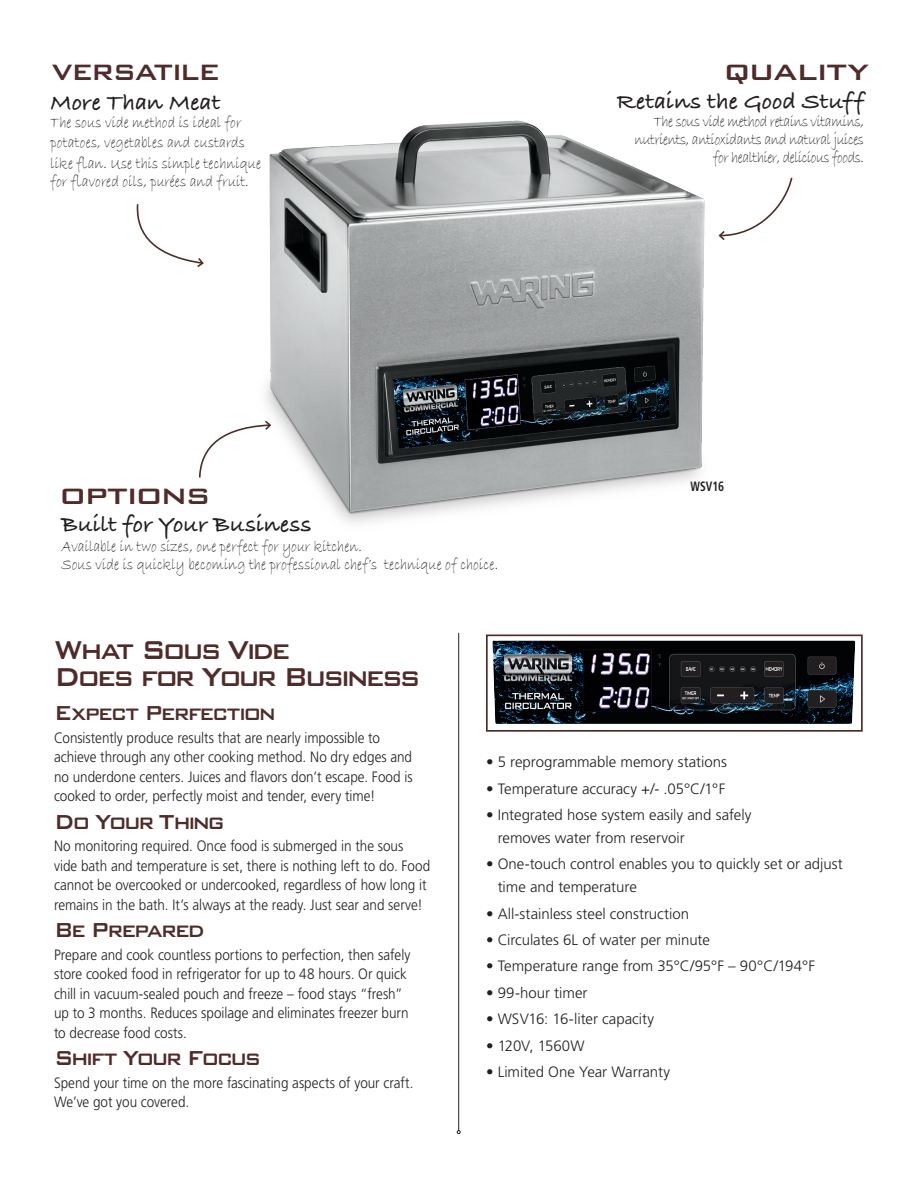
<style>
.page{position:relative;width:918px;height:1188px;background:#fff}
.page>*{position:absolute;margin:0;border:0;box-sizing:border-box;transform-origin:0 0}
.bullets{font:500 34.5px/27px "Bank Gothic BT";letter-spacing:-.095em;color:#4f2b29;scale:.9 1}
.t1{font:500 29.7px "Bank Gothic BT";letter-spacing:-.065em;color:#4f2b29}
.t2{font:500 29.7px "Bank Gothic BT";letter-spacing:-.095em;color:#4f2b29;scale:1.08 1}
.t3{font:500 29.7px "Bank Gothic BT";letter-spacing:-.065em;color:#4f2b29;scale:1.08 1}
.bullets-2{font:500 27px "Bank Gothic BT";letter-spacing:-.085em;color:#4f2b29;scale:.9 1}
.bullets-3{font:700 24px "Bradley Hand ITC Std";letter-spacing:.005em;color:#231f20}
.bullets-4{font:16.5px/18px "Bradley Hand ITC Std";letter-spacing:-.005em;color:#231f20;scale:.85 1}
.bullets-5{font:16.5px/18px "Bradley Hand ITC Std";letter-spacing:-.035em;color:#231f20;text-align:right;scale:.85 1}
.bullets-6{font:300 15px/19.5px "Frutiger LT Std";color:#231f20;scale:.9 1}
.bullets-7{font:300 15px/23.1px "Frutiger LT Std";color:#231f20}
.bullets-8{font:700 condensed 13.5px "Frutiger LT Std";letter-spacing:.005em;color:#231f20;scale:.85 1}
</style>
<div class="page">
<img style="left:265px;top:120px;width:440px;height:403px">
<img style="left:492px;top:640px;width:364px;height:84px">
<div style="left:486px;top:635px;width:377px;height:97px;border:2px solid #4f2b29"></div>
<svg style="left:199px;top:419px;width:73px;height:60px"></svg>
<svg style="left:136px;top:204px;width:68px;height:64px"></svg>
<svg style="left:718px;top:177px;width:75px;height:64px"></svg>
<hr style="left:458px;top:633px;width:1px;height:498px;background:#231f20">
<svg style="left:457px;top:1130px;width:4px;height:4px"></svg>
<p class="t1" style="left:52px;top:56px;width:170px">VERSATILE</p>
<p class="bullets-3" style="left:51px;top:89px;width:172px">More Than Meat</p>
<p class="bullets-4" style="left:51px;top:114px;width:226px">The sous vide method is ideal for</p>
<p class="bullets-4" style="left:51px;top:135px;width:230px">potatoes, vegetables and custards</p>
<p class="bullets-4" style="left:51px;top:155px;width:249px">like flan. Use this simple technique for flavored oils, purées and fruit.</p>
<p class="t2" style="left:59px;top:480px;width:142px">OPTIONS</p>
<p class="bullets-3" style="left:62px;top:510px;width:252px">Built for Your Business</p>
<p class="bullets-4" style="left:62px;top:539px;width:515px">Available in two sizes, one perfect for your kitchen.<br>Sous vide is quickly becoming the professional chef’s technique of choice.</p>
<p class="t3" style="left:723px;top:57px;width:136px">QUALITY</p>
<p class="bullets-3" style="left:617px;top:88px;width:249px">Retains the Good Stuff</p>
<p class="bullets-5" style="left:635px;top:114px;width:271px">The sous vide method retains vitamins, nutrients, antioxidants and natural juices for healthier, delicious foods.</p>
<p class="bullets-8" style="left:690px;top:479px;width:41px">WSV16</p>
<p class="bullets" style="left:54px;top:636px;width:409px">What Sous Vide<br>Does for Your Business</p>
<p class="bullets-2" style="left:54px;top:699px;width:248px">Expect Perfection</p>
<p class="bullets-6" style="left:54px;top:728px;width:400px">Consistently produce results that are nearly impossible to achieve through any other cooking method. No dry edges and no underdone centers. Juices and flavors don’t escape. Food is cooked to order, perfectly moist and tender, every time!</p>
<p class="bullets-2" style="left:54px;top:807px;width:191px">Do Your Thing</p>
<p class="bullets-6" style="left:54px;top:837px;width:420px">No monitoring required. Once food is submerged in the sous vide bath and temperature is set, there is nothing left to do. Food cannot be overcooked or undercooked, regardless of how long it remains in the bath. It’s always at the ready. Just sear and serve!</p>
<p class="bullets-2" style="left:54px;top:916px;width:169px">Be Prepared</p>
<p class="bullets-6" style="left:54px;top:945px;width:397px">Prepare and cook countless portions to perfection, then safely store cooked food in refrigerator for up to 48 hours. Or quick chill in vacuum-sealed pouch and freeze – food stays “fresh” up to 3 months. Reduces spoilage and eliminates freezer burn to decrease food costs.</p>
<p class="bullets-2" style="left:54px;top:1044px;width:231px">Shift Your Focus</p>
<p class="bullets-6" style="left:54px;top:1073px;width:401px">Spend your time on the more fascinating aspects of your craft.<br>We’ve got you covered.</p>
<p class="bullets-7" style="left:486px;top:751px;width:243px">• 5 reprogrammable memory stations</p>
<p class="bullets-7" style="left:486px;top:777px;width:241px">• Temperature accuracy +/- .05°C/1°F</p>
<p class="bullets-7" style="left:498px;top:803px;width:255px;text-indent:-12px">• Integrated hose system easily and safely removes water from reservoir</p>
<p class="bullets-7" style="left:498px;top:853px;width:346px;text-indent:-12px">• One-touch control enables you to quickly set or adjust time and temperature</p>
<p class="bullets-7" style="left:486px;top:902px;width:205px">• All-stainless steel construction</p>
<p class="bullets-7" style="left:486px;top:929px;width:226px">• Circulates 6L of water per minute</p>
<p class="bullets-7" style="left:486px;top:955px;width:331px">• Temperature range from 35°C/95°F – 90°C/194°F</p>
<p class="bullets-7" style="left:486px;top:981px;width:103px">• 99-hour timer</p>
<p class="bullets-7" style="left:486px;top:1008px;width:170px">• WSV16: 16-liter capacity</p>
<p class="bullets-7" style="left:486px;top:1034px;width:100px">• 120V, 1560W</p>
<p class="bullets-7" style="left:486px;top:1060px;width:186px">• Limited One Year Warranty</p>
</div>
